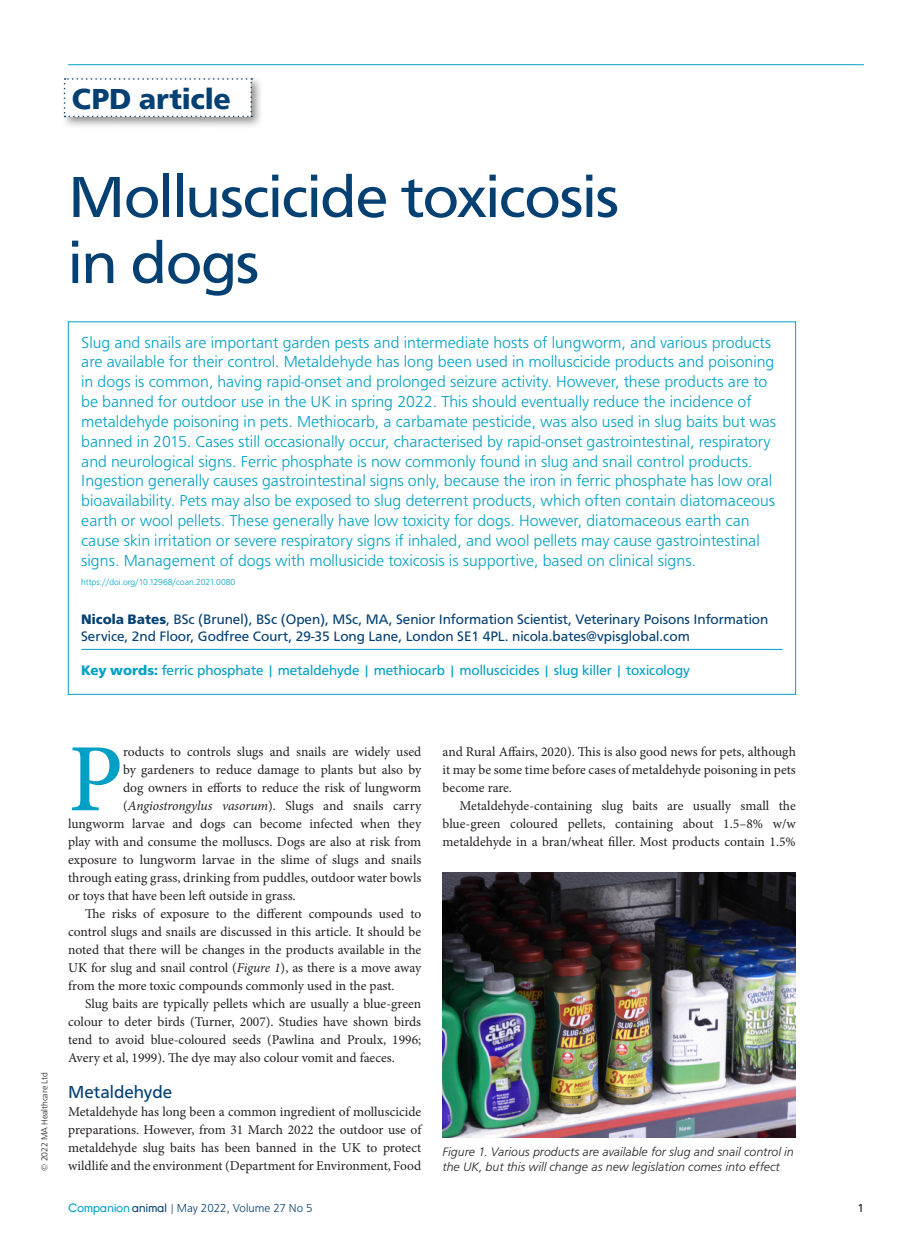
<style>
.page{position:relative;width:915px;height:1242px;background:#fff}
.page>*{position:absolute;margin:0;border:0;box-sizing:border-box;transform-origin:0 0}
.body_1st{font:500 96.6px "Minion Pro";color:#00a0c4}
.t1{font:60px/66px "Frutus T";letter-spacing:-.02em;color:#044072;scale:1.05 1}
.t2{font:700 30px "Frutus T";color:#044072}
.head_A{font:18px "Frutus T";color:#044072}
.author_details_rule{font:300 16.5px/19.8px "Frutus T";color:#00a0c4}
.byline{font:14.25px/17.1px "Frutus T";color:#044072}
.keywords{font:14.25px "Frutus T";color:#00a0c4}
.body_text{font:13.5px/18px "Minion Pro";color:#231f20;text-align:justify}
.body_1st-2{font:13.5px "Minion Pro";color:#231f20}
.body_no_indent{font:13.5px/18px "Minion Pro";color:#231f20;text-align:justify}
.t3{font:italic 300 12.75px/15.3px "Frutus T";color:#231f20}
.t4{font:300 12px "Frutus T";color:#044072}
.t5{font:12px "Frutus T";color:#231f20}
.abstract_text{font:300 9px "Frutus T";letter-spacing:-.01em;color:#00a0c4}
.t6{font:300 9px "Frutus T";letter-spacing:-.01em;color:#231f20}
.s1{font-weight:700}
.s2{font-style:italic}
.s3{font-family:"Young";font-weight:400;color:#00a0c4}
.s4{font-family:"Young";font-weight:400}
.s5{font-weight:400;color:#7185aa}
</style>
<div class="page">
<hr style="left:68px;top:64px;width:795px;height:1px;background:#00a0c4">
<hr style="left:81px;top:649px;width:701px;height:1px;background:#00a0c4">
<div style="left:60px;top:75px;width:203px;height:54px;background:#231f20;opacity:.5"></div>
<svg style="left:64px;top:78px;width:188px;height:39px"></svg>
<img style="left:442px;top:873px;width:353px;height:264px">
<p class="t2" style="left:72px;top:82px;width:161px">CPD article</p>
<p class="t1" style="left:68px;top:163px;width:526px">Molluscicide toxicosis in dogs</p>
<p class="author_details_rule" style="left:81px;top:332px;width:696px">Slug and snails are important garden pests and intermediate hosts of lungworm, and various products are available for their control. Metaldehyde has long been used in molluscicide products and poisoning in dogs is common, having rapid-onset and prolonged seizure activity. However, these products are to be banned for outdoor use in the UK in spring 2022. This should eventually reduce the incidence of metaldehyde poisoning in pets. Methiocarb, a carbamate pesticide, was also used in slug baits but was banned in 2015. Cases still occasionally occur, characterised by rapid-onset gastrointestinal, respiratory and neurological signs. Ferric phosphate is now commonly found in slug and snail control products.<br>Ingestion generally causes gastrointestinal signs only, because the iron in ferric phosphate has low oral bioavailability. Pets may also be exposed to slug deterrent products, which often contain diatomaceous earth or wool pellets. These generally have low toxicity for dogs. However, diatomaceous earth can cause skin irritation or severe respiratory signs if inhaled, and wool pellets may cause gastrointestinal signs. Management of dogs with mollusicide toxicosis is supportive, based on clinical signs.</p>
<p class="abstract_text" style="left:81px;top:577px;width:155px">https://doi.org/10.12968/coan.2021.0080</p>
<p class="byline" style="left:81px;top:610px;width:688px"><span class="s1">Nicola Bates</span>, BSc (Brunel), BSc (Open), MSc, MA, Senior Information Scientist, Veterinary Poisons Information<br>Service, 2nd Floor, Godfree Court, 29-35 Long Lane, London SE1 4PL. nicola.bates@vpisglobal.com</p>
<p class="keywords" style="left:81px;top:662px;width:610px"><span class="s1">Key words:</span> ferric phosphate | metaldehyde | methiocarb | molluscicides | slug killer | toxicology</p>
<p class="t6" style="left:39px;top:1170px;width:100px;rotate:-90deg">© 2022 MA Healthcare Ltd</p>
<p class="body_1st" style="left:68px;top:714px;width:56px">P</p>
<p class="body_1st-2" style="left:123px;top:743px;width:299px">roducts to controls slugs and snails are widely used</p>
<p class="body_1st-2" style="left:123px;top:761px;width:300px">by gardeners to reduce damage to plants but also by</p>
<p class="body_1st-2" style="left:123px;top:779px;width:299px">dog owners in efforts to reduce the risk of lungworm</p>
<p class="body_1st-2" style="left:123px;top:797px;width:299px">(<span class="s2">Angiostrongylus vasorum</span>). Slugs and snails carry</p>
<p class="body_1st-2" style="left:68px;top:815px;width:354px">lungworm larvae and dogs can become infected when they</p>
<p class="body_1st-2" style="left:68px;top:833px;width:354px">play with and consume the molluscs. Dogs are also at risk from</p>
<p class="body_1st-2" style="left:68px;top:851px;width:354px">exposure to lungworm larvae in the slime of slugs and snails</p>
<p class="body_1st-2" style="left:68px;top:869px;width:354px">through eating grass, drinking from puddles, outdoor water bowls</p>
<p class="body_1st-2" style="left:68px;top:887px;width:229px">or toys that have been left outside in grass.</p>
<p class="body_text" style="left:68px;top:905px;width:354px;text-indent:17px">The risks of exposure to the different compounds used to control slugs and snails are discussed in this article. It should be noted that there will be changes in the products available in the UK for slug and snail control (<span class="s2">Figure 1</span>), as there is a move away from the more toxic compounds commonly used in the past.</p>
<p class="body_text" style="left:68px;top:995px;width:354px;text-indent:17px">Slug baits are typically pellets which are usually a blue-green colour to deter birds (Turner, 2007). Studies have shown birds tend to avoid blue-coloured seeds (Pawlina and Proulx, 1996; Avery et al, 1999). The dye may also colour vomit and faeces.</p>
<p class="head_A" style="left:68px;top:1082px;width:106px">Metaldehyde</p>
<p class="body_no_indent" style="left:68px;top:1103px;width:354px">Metaldehyde has long been a common ingredient of molluscicide preparations. However, from 31 March 2022 the outdoor use of metaldehyde slug baits has been banned in the UK to protect wildlife and the environment (Department for Environment, Food</p>
<p class="body_no_indent" style="left:442px;top:743px;width:354px">and Rural Affairs, 2020). This is also good news for pets, although it may be some time before cases of metaldehyde poisoning in pets become rare.</p>
<p class="body_text" style="left:442px;top:797px;width:354px;text-indent:17px">Metaldehyde-containing slug baits are usually small the blue-green coloured pellets, containing about 1.5–8% w/w metaldehyde in a bran/wheat filler. Most products contain 1.5%</p>
<p class="t3" style="left:442px;top:1144px;width:352px">Figure 1. Various products are available for slug and snail control in the UK, but this will change as new legislation comes into effect</p>
<p class="t4" style="left:68px;top:1200px;width:246px"><span class="s3">Companion</span> <span class="s4">animal</span> <span class="s5">|</span>May 2022, Volume 27 No 5</p>
<p class="t5" style="left:857px;top:1200px;width:8px">1</p>
</div>
